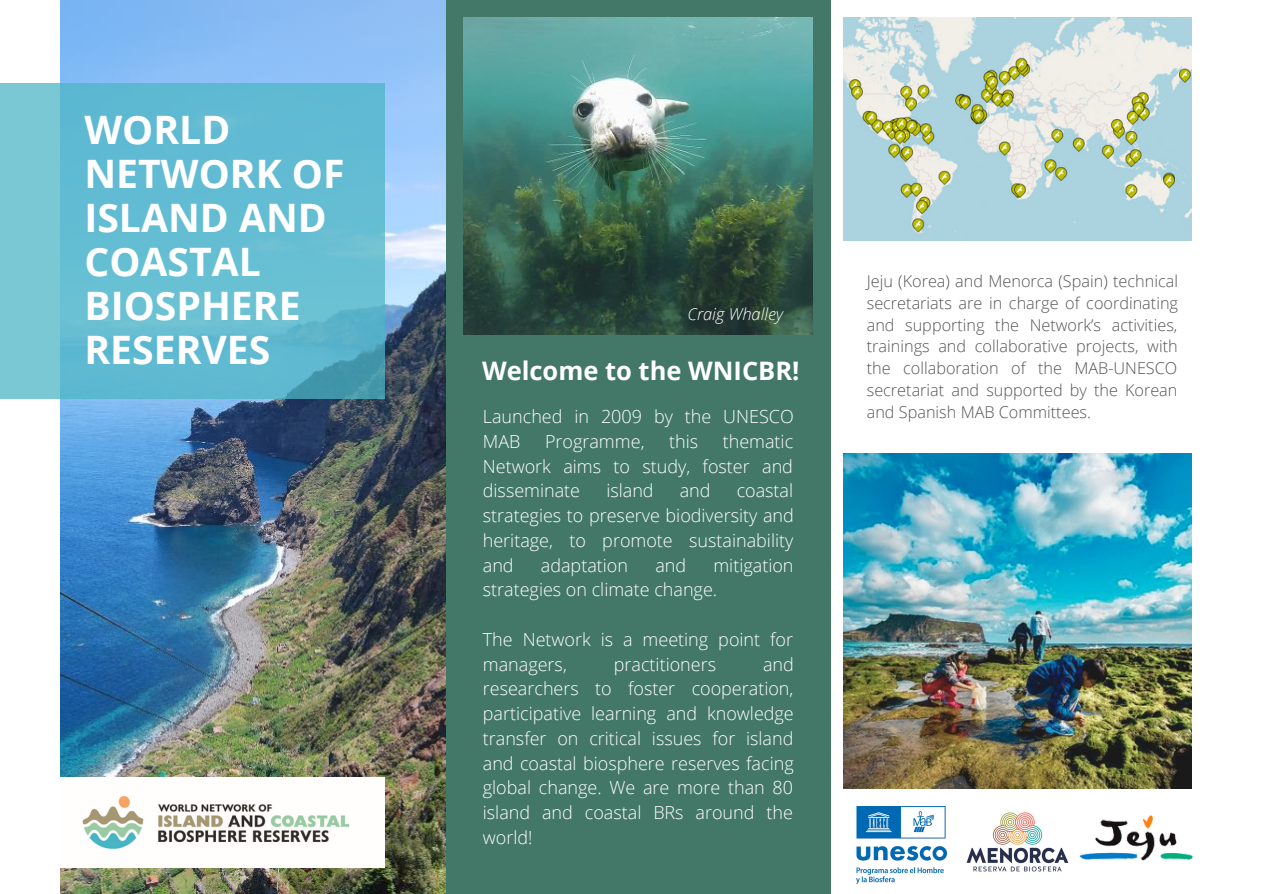
<style>
.page{position:relative;width:1263px;height:894px;background:#fff}
.page>*{position:absolute;margin:0;border:0;box-sizing:border-box;transform-origin:0 0}
.t1{font:700 39.15px/43.8px "Open Sans";color:#fff}
.t2{font:700 25.5px "Open Sans";color:#fff}
.t3{font:300 18px/24.8px "Open Sans";color:#fff}
.t4{font:italic 300 16.5px "Open Sans";color:#fff}
.t5{font:300 16.2px/21.9px "Open Sans";color:#545454;text-align:justify}
</style>
<div class="page">
<img style="left:61px;top:0;width:384px;height:893px">
<svg style="left:0;top:83px;width:385px;height:315px;background:#65bcd1"></svg>
<img style="left:60px;top:776px;width:325px;height:90px">
<div style="left:446px;top:0;width:385px;height:892px;background:#437768"></div>
<img style="left:464px;top:17px;width:348px;height:318px">
<img style="left:843px;top:18px;width:349px;height:222px">
<img style="left:843px;top:453px;width:349px;height:335px">
<img style="left:857px;top:806px;width:90px;height:77px">
<img style="left:966px;top:812px;width:103px;height:60px">
<img style="left:1079px;top:815px;width:114px;height:46px">
<p class="t1" style="left:84px;top:107px;width:262px">WORLD<br>NETWORK OF<br>ISLAND AND<br>COASTAL<br>BIOSPHERE<br>RESERVES</p>
<p class="t4" style="left:688px;top:302px;width:97px">Craig Whalley</p>
<p class="t2" style="left:482px;top:353px;width:319px">Welcome to the WNICBR!</p>
<p class="t3" style="left:483px;top:403px;width:312px">Launched in 2009 by the UNESCO<br>MAB</p>
<p class="t3" style="left:483px;top:428px;width:312px;text-align:justify;text-indent:240px">thematic Network aims to study, foster and disseminate</p>
<p class="t3" style="left:545px;top:428px;width:101px">Programme,</p>
<p class="t3" style="left:669px;top:428px;width:31px">this</p>
<p class="t3" style="left:483px;top:478px;width:313px;text-align:justify;text-indent:254px">coastal strategies to preserve biodiversity and heritage, to promote sustainability and</p>
<p class="t3" style="left:606px;top:478px;width:49px">island</p>
<p class="t3" style="left:680px;top:478px;width:32px">and</p>
<p class="t3" style="left:541px;top:552px;width:89px">adaptation</p>
<p class="t3" style="left:655px;top:552px;width:32px">and</p>
<p class="t3" style="left:483px;top:552px;width:312px;text-indent:231px">mitigation strategies on climate change.</p>
<p class="t3" style="left:483px;top:626px;width:312px">The Network is a meeting point for managers,</p>
<p class="t3" style="left:483px;top:651px;width:313px;text-align:justify;text-indent:280px">and researchers to foster cooperation, participative learning and knowledge transfer on critical issues for island and coastal biosphere reserves facing global change. We are more than 80 island and coastal BRs around the world!</p>
<p class="t3" style="left:614px;top:651px;width:104px">practitioners</p>
<p class="t5" style="left:867px;top:269px;width:313px">Jeju (Korea) and Menorca (Spain) technical secretariats are in charge of coordinating and supporting the Network’s activities, trainings and collaborative projects, with the collaboration of the MAB-UNESCO secretariat and supported by the Korean and Spanish MAB Committees.</p>
</div>
